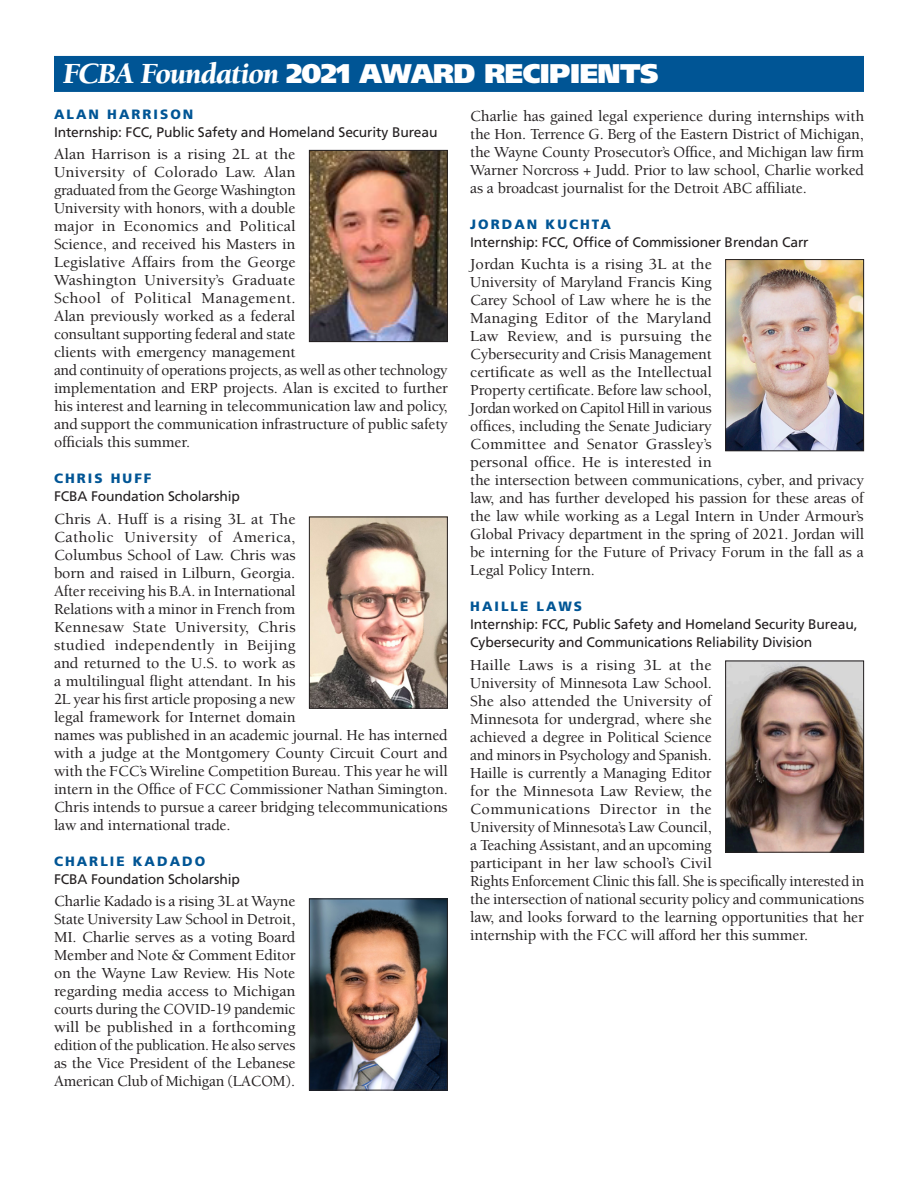
<style>
.page{position:relative;width:918px;height:1188px;background:#fff}
.page>*{position:absolute;margin:0;border:0;box-sizing:border-box;transform-origin:0 0}
.Section_Head{font:900 27px "Frutiger";letter-spacing:-.02em;color:#fff}
.t1{font:500 15.75px/18px "Berkeley";letter-spacing:-.01em;color:#231f20}
.Scholar_School{font:13.8px/18px "Frutiger";letter-spacing:-.01em;color:#231f20}
.Normal_Subhead{font:900 13.5px "Frutiger";letter-spacing:.15em;color:#005595}
.s1{font-family:"Berkeley";font-style:italic;font-size:30px}
</style>
<div class="page">
<img style="left:311px;top:900px;width:135px;height:188px">
<div style="left:309px;top:898px;width:139px;height:192px;border:1px solid #231f20"></div>
<img style="left:727px;top:261px;width:135px;height:188px">
<div style="left:725px;top:259px;width:139px;height:192px;border:1px solid #231f20"></div>
<img style="left:727px;top:663px;width:135px;height:188px">
<div style="left:725px;top:661px;width:139px;height:192px;border:1px solid #231f20"></div>
<div style="left:54px;top:56px;width:810px;height:36px;background:#005595"></div>
<img style="left:311px;top:152px;width:135px;height:188px">
<div style="left:309px;top:150px;width:139px;height:192px;border:1px solid #231f20"></div>
<img style="left:311px;top:519px;width:135px;height:188px">
<div style="left:309px;top:517px;width:139px;height:192px;border:1px solid #231f20"></div>
<p class="Section_Head" style="left:63px;top:57px;width:597px"><span class="s1">FCBA Foundation</span> 2021 AWARD RECIPIENTS</p>
<p class="Normal_Subhead" style="left:54px;top:106px;width:141px">ALAN HARRISON</p>
<p class="Scholar_School" style="left:54px;top:123px;width:385px">Internship: FCC, Public Safety and Homeland Security Bureau</p>
<p class="t1" style="left:54px;top:146px;width:396px">Alan Harrison is a rising 2L at the<br>University of Colorado Law. Alan<br>graduated from the George Washington<br>University with honors, with a double<br>major in Economics and Political<br>Science, and received his Masters in<br>Legislative Affairs from the George<br>Washington University’s Graduate<br>School of Political Management.<br>Alan previously worked as a federal<br>consultant supporting federal and state<br>clients with emergency management<br>and continuity of operations projects, as well as other technology implementation and ERP projects. Alan is excited to further his interest and learning in telecommunication law and policy, and support the communication infrastructure of public safety officials this summer.</p>
<p class="Normal_Subhead" style="left:54px;top:470px;width:99px">CHRIS HUFF</p>
<p class="Scholar_School" style="left:54px;top:487px;width:188px">FCBA Foundation Scholarship</p>
<p class="t1" style="left:54px;top:510px;width:395px">Chris A. Huff is a rising 3L at The<br>Catholic University of America,<br>Columbus School of Law. Chris was<br>born and raised in Lilburn, Georgia.<br>After receiving his B.A. in International<br>Relations with a minor in French from<br>Kennesaw State University, Chris<br>studied independently in Beijing<br>and returned to the U.S. to work as<br>a multilingual flight attendant. In his<br>2L year his first article proposing a new<br>legal framework for Internet domain<br>names was published in an academic journal. He has interned with a judge at the Montgomery County Circuit Court and with the FCC’s Wireline Competition Bureau. This year he will intern in the Office of FCC Commissioner Nathan Simington.<br>Chris intends to pursue a career bridging telecommunications law and international trade.</p>
<p class="Normal_Subhead" style="left:54px;top:853px;width:153px">CHARLIE KADADO</p>
<p class="Scholar_School" style="left:54px;top:870px;width:188px">FCBA Foundation Scholarship</p>
<p class="t1" style="left:54px;top:893px;width:243px;text-align:justify">Charlie Kadado is a rising 3L at Wayne State University Law School in Detroit, MI. Charlie serves as a voting Board Member and Note &amp; Comment Editor on the Wayne Law Review. His Note regarding media access to Michigan courts during the COVID-19 pandemic will be published in a forthcoming edition of the publication. He also serves as the Vice President of the Lebanese American Club of Michigan (LACOM).</p>
<p class="t1" style="left:470px;top:107px;width:396px;text-align:justify">Charlie has gained legal experience during internships with the Hon. Terrence G. Berg of the Eastern District of Michigan, the Wayne County Prosecutor’s Office, and Michigan law firm Warner Norcross + Judd. Prior to law school, Charlie worked as a broadcast journalist for the Detroit ABC affiliate.</p>
<p class="Normal_Subhead" style="left:470px;top:216px;width:142px">JORDAN KUCHTA</p>
<p class="Scholar_School" style="left:470px;top:233px;width:340px">Internship: FCC, Office of Commissioner Brendan Carr</p>
<p class="t1" style="left:470px;top:256px;width:395px">Jordan Kuchta is a rising 3L at the<br>University of Maryland Francis King<br>Carey School of Law where he is the<br>Managing Editor of the Maryland<br>Law Review, and is pursuing the<br>Cybersecurity and Crisis Management<br>certificate as well as the Intellectual<br>Property certificate. Before law school,<br>Jordan worked on Capitol Hill in various<br>offices, including the Senate Judiciary<br>Committee and Senator Grassley’s<br>personal office. He is interested in<br>the intersection between communications, cyber, and privacy law, and has further developed his passion for these areas of the law while working as a Legal Intern in Under Armour’s Global Privacy department in the spring of 2021. Jordan will be interning for the Future of Privacy Forum in the fall as a Legal Policy Intern.</p>
<p class="Normal_Subhead" style="left:470px;top:598px;width:113px">HAILLE LAWS</p>
<p class="Scholar_School" style="left:470px;top:615px;width:389px">Internship: FCC, Public Safety and Homeland Security Bureau,<br>Cybersecurity and Communications Reliability Division</p>
<p class="t1" style="left:470px;top:656px;width:396px">Haille Laws is a rising 3L at the<br>University of Minnesota Law School.<br>She also attended the University of<br>Minnesota for undergrad, where she<br>achieved a degree in Political Science<br>and minors in Psychology and Spanish.<br>Haille is currently a Managing Editor<br>for the Minnesota Law Review, the<br>Communications Director in the<br>University of Minnesota’s Law Council,<br>a Teaching Assistant, and an upcoming<br>participant in her law school’s Civil<br>Rights Enforcement Clinic this fall. She is specifically interested in the intersection of national security policy and communications law, and looks forward to the learning opportunities that her internship with the FCC will afford her this summer.</p>
</div>
